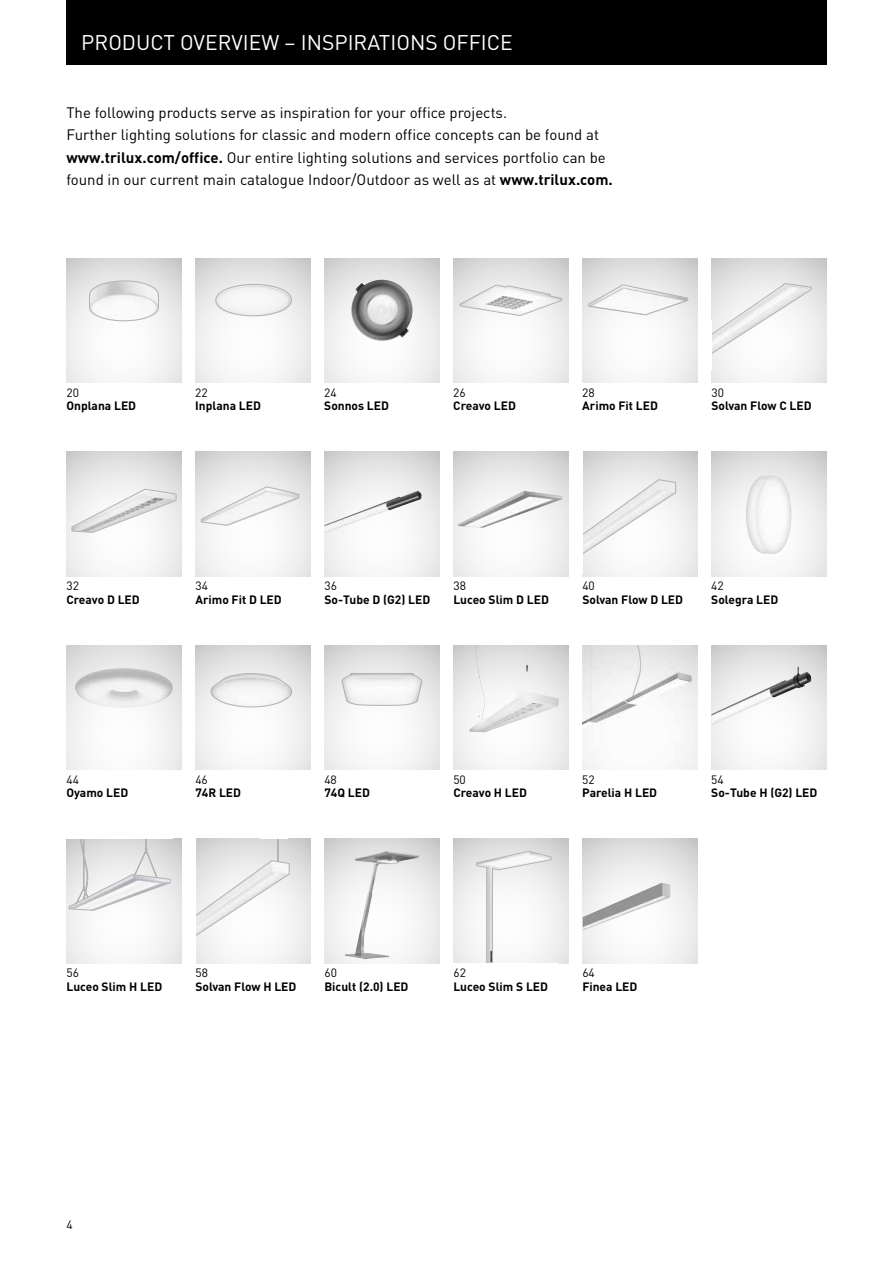
<style>
.page{position:relative;width:893px;height:1263px;background:#fff}
.page>*{position:absolute;margin:0;border:0;box-sizing:border-box;transform-origin:0 0}
.t1{font:21px "Trilux DIN";color:#fff}
.t2{font:15px/22.5px "Trilux DIN";color:#000}
.t3{font:700 12px "Trilux DIN";color:#000}
.t4{font:12px "Trilux DIN";color:#000}
.s1{font-weight:700}
</style>
<div class="page">
<svg style="left:582px;top:839px;width:116px;height:124px"></svg>
<svg style="left:324px;top:839px;width:116px;height:124px"></svg>
<svg style="left:324px;top:452px;width:116px;height:124px"></svg>
<svg style="left:195px;top:258px;width:115px;height:125px"></svg>
<svg style="left:195px;top:645px;width:116px;height:125px"></svg>
<svg style="left:324px;top:645px;width:116px;height:125px"></svg>
<svg style="left:453px;top:645px;width:116px;height:125px"></svg>
<img style="left:324px;top:490px;width:98px;height:43px">
<img style="left:582px;top:645px;width:115px;height:125px">
<svg style="left:711px;top:452px;width:115px;height:124px"></svg>
<svg style="left:711px;top:258px;width:116px;height:125px"></svg>
<svg style="left:711px;top:279px;width:101px;height:75px"></svg>
<svg style="left:453px;top:839px;width:116px;height:124px"></svg>
<svg style="left:476px;top:851px;width:75px;height:112px"></svg>
<svg style="left:66px;top:258px;width:116px;height:125px"></svg>
<svg style="left:711px;top:645px;width:115px;height:125px"></svg>
<svg style="left:195px;top:452px;width:116px;height:124px"></svg>
<svg style="left:582px;top:258px;width:115px;height:125px"></svg>
<img style="left:469px;top:645px;width:90px;height:87px">
<svg style="left:582px;top:452px;width:116px;height:124px"></svg>
<div style="left:66px;top:645px;width:116px;height:125px;background:linear-gradient(to bottom,#dcdcdc,#fdfdfd)"></div>
<svg style="left:66px;top:452px;width:116px;height:124px"></svg>
<svg style="left:72px;top:489px;width:104px;height:43px"></svg>
<svg style="left:453px;top:258px;width:115px;height:125px"></svg>
<svg style="left:460px;top:285px;width:102px;height:31px"></svg>
<svg style="left:324px;top:258px;width:115px;height:125px"></svg>
<img style="left:351px;top:280px;width:31px;height:56px">
<svg style="left:196px;top:839px;width:115px;height:124px"></svg>
<svg style="left:89px;top:281px;width:70px;height:40px"></svg>
<svg style="left:215px;top:274px;width:77px;height:42px"></svg>
<img style="left:746px;top:476px;width:45px;height:78px">
<img style="left:75px;top:668px;width:98px;height:40px">
<svg style="left:211px;top:673px;width:81px;height:34px"></svg>
<svg style="left:342px;top:673px;width:80px;height:33px"></svg>
<svg style="left:582px;top:479px;width:94px;height:83px"></svg>
<img style="left:711px;top:645px;width:101px;height:80px">
<svg style="left:66px;top:839px;width:116px;height:124px"></svg>
<svg style="left:69px;top:838px;width:221px;height:106px"></svg>
<div style="left:66px;top:811px;width:107px;height:28px;background:#fff"></div>
<svg style="left:588px;top:285px;width:100px;height:30px"></svg>
<svg style="left:201px;top:486px;width:98px;height:40px"></svg>
<svg style="left:453px;top:452px;width:115px;height:124px"></svg>
<img style="left:458px;top:491px;width:105px;height:37px">
<img style="left:345px;top:851px;width:74px;height:108px">
<img style="left:582px;top:883px;width:88px;height:48px">
<div style="left:66px;top:0;width:760px;height:65px;background:#000"></div>
<h1 class="t1" style="left:81px;top:29px;width:433px">PRODUCT OVERVIEW – INSPIRATIONS OFFICE</h1>
<p class="t2" style="left:66px;top:101px;width:548px">The following products serve as inspiration for your office projects.<br>Further lighting solutions for classic and modern office concepts can be found at <span class="s1">www.trilux.com/office.</span> Our entire lighting solutions and services portfolio can be found in our current main catalogue Indoor/Outdoor as well as at <span class="s1">www.trilux.com.</span></p>
<p class="t4" style="left:66px;top:385px;width:14px">20</p>
<p class="t3" style="left:66px;top:398px;width:71px">Onplana LED</p>
<p class="t4" style="left:195px;top:385px;width:14px">22</p>
<p class="t3" style="left:195px;top:398px;width:67px">Inplana LED</p>
<p class="t4" style="left:324px;top:385px;width:14px">24</p>
<p class="t3" style="left:324px;top:398px;width:66px">Sonnos LED</p>
<p class="t4" style="left:453px;top:385px;width:14px">26</p>
<p class="t3" style="left:453px;top:398px;width:64px">Creavo LED</p>
<p class="t4" style="left:582px;top:385px;width:14px">28</p>
<p class="t3" style="left:582px;top:398px;width:77px">Arimo Fit LED</p>
<p class="t4" style="left:711px;top:385px;width:14px">30</p>
<p class="t3" style="left:711px;top:398px;width:102px">Solvan Flow C LED</p>
<p class="t4" style="left:66px;top:578px;width:14px">32</p>
<p class="t3" style="left:66px;top:591px;width:75px">Creavo D LED</p>
<p class="t4" style="left:195px;top:578px;width:14px">34</p>
<p class="t3" style="left:195px;top:591px;width:88px">Arimo Fit D LED</p>
<p class="t4" style="left:324px;top:578px;width:14px">36</p>
<p class="t3" style="left:324px;top:591px;width:107px">So-Tube D (G2) LED</p>
<p class="t4" style="left:453px;top:578px;width:14px">38</p>
<p class="t3" style="left:453px;top:591px;width:97px">Luceo Slim D LED</p>
<p class="t4" style="left:582px;top:578px;width:14px">40</p>
<p class="t3" style="left:582px;top:591px;width:102px">Solvan Flow D LED</p>
<p class="t4" style="left:711px;top:578px;width:14px">42</p>
<p class="t3" style="left:711px;top:591px;width:69px">Solegra LED</p>
<p class="t4" style="left:66px;top:772px;width:14px">44</p>
<p class="t3" style="left:66px;top:785px;width:63px">Oyamo LED</p>
<p class="t4" style="left:195px;top:772px;width:14px">46</p>
<p class="t3" style="left:195px;top:785px;width:47px">74R LED</p>
<p class="t4" style="left:324px;top:772px;width:14px">48</p>
<p class="t3" style="left:324px;top:785px;width:47px">74Q LED</p>
<p class="t4" style="left:453px;top:772px;width:14px">50</p>
<p class="t3" style="left:453px;top:785px;width:75px">Creavo H LED</p>
<p class="t4" style="left:582px;top:772px;width:14px">52</p>
<p class="t3" style="left:582px;top:785px;width:76px">Parelia H LED</p>
<p class="t4" style="left:711px;top:772px;width:14px">54</p>
<p class="t3" style="left:711px;top:785px;width:108px">So-Tube H (G2) LED</p>
<p class="t4" style="left:66px;top:965px;width:14px">56</p>
<p class="t3" style="left:66px;top:978px;width:97px">Luceo Slim H LED</p>
<p class="t4" style="left:195px;top:965px;width:14px">58</p>
<p class="t3" style="left:195px;top:978px;width:103px">Solvan Flow H LED</p>
<p class="t4" style="left:324px;top:965px;width:14px">60</p>
<p class="t3" style="left:324px;top:978px;width:86px">Bicult (2.0) LED</p>
<p class="t4" style="left:453px;top:965px;width:14px">62</p>
<p class="t3" style="left:453px;top:978px;width:96px">Luceo Slim S LED</p>
<p class="t4" style="left:582px;top:965px;width:14px">64</p>
<p class="t3" style="left:582px;top:978px;width:57px">Finea LED</p>
<p class="t4" style="left:66px;top:1217px;width:8px">4</p>
</div>
